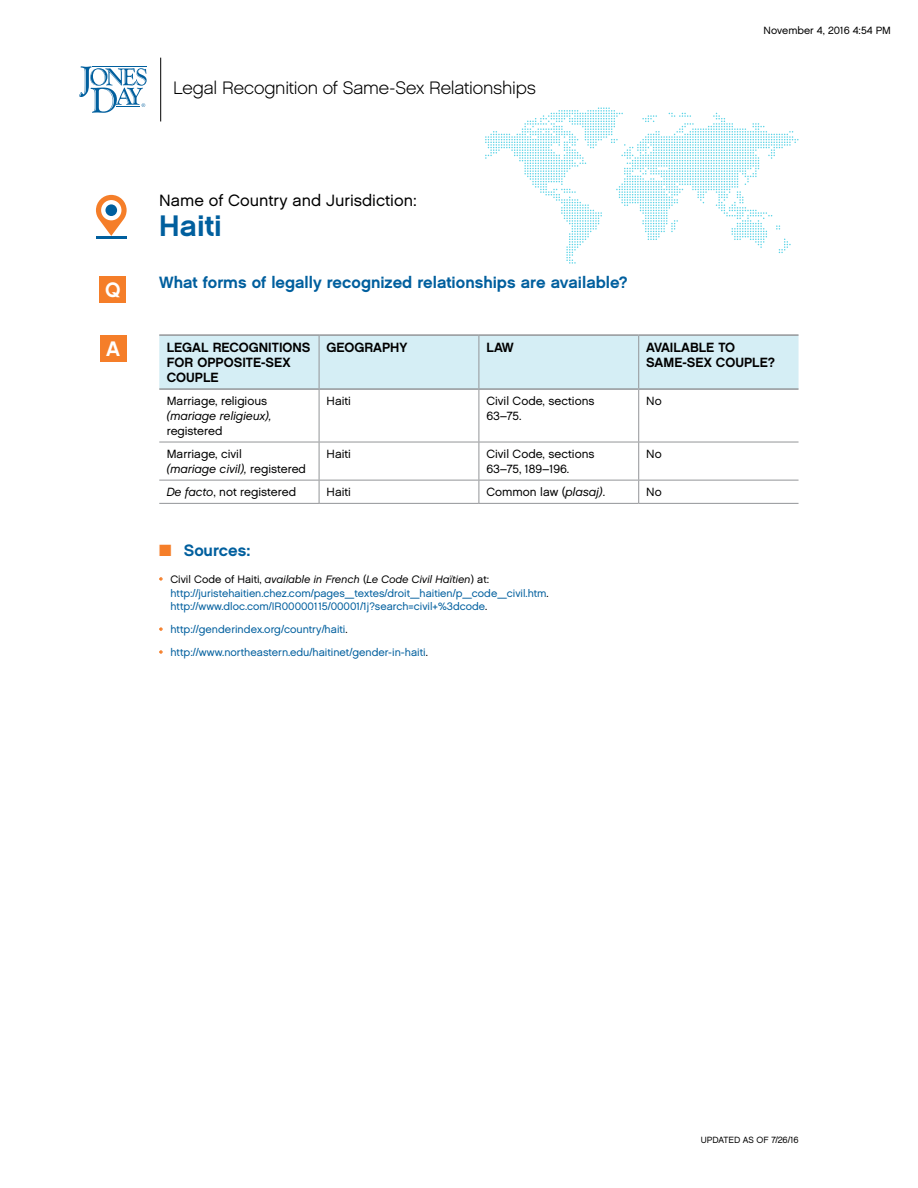
<style>
.page{position:relative;width:918px;height:1188px;background:#fff}
.page>*{position:absolute;margin:0;border:0;box-sizing:border-box;transform-origin:0 0}
.CNTRY{font:29.7px "Chalet New York Nineteen Sixty";color:#005f9e}
.t1{font:21px "Chalet New York Nineteen Sixty";color:#fff}
.t2{font:20.85px "Chalet New York Nineteen Sixty";color:#fff}
.t3{font:18px "Chalet English Channel";letter-spacing:-.01em;color:#000}
.Q{font:16.35px "Chalet New York Nineteen Sixty";color:#005f9e}
.CNTRY-2{font:16.35px "Chalet London Nineteen Sixty";color:#000}
.SRC_Header_Bold_U_LC{font:16.35px "Chalet New York Nineteen Sixty";color:#005f9e}
.TBL_HEAD_B{font:13.35px/14.9px "Chalet New York Nineteen Sixty";color:#000}
.TBL_BC{font:11.85px/14.9px "Chalet London Nineteen Sixty";color:#000}
.t4{font:10.8px/13.8px "Chalet London Nineteen Sixty";color:#005f9e}
.t5{font:10.5px "Chalet London Nineteen Sixty";color:#000}
.t6{font:9px "Chalet London Nineteen Sixty";color:#000}
.s1{font-family:"Chalet Oblique London"}
.s2{color:#f57e29}
.s3{color:#000}
.s4{font-family:"Chalet Oblique London";color:#000}
</style>
<div class="page">
<div style="left:159px;top:336px;width:640px;height:52px;background:#d5eef5"></div>
<hr style="left:319px;top:336px;width:1px;height:52px;background:#939598">
<hr style="left:159px;top:334px;width:160px;height:2px;background:#939598">
<hr style="left:159px;top:388px;width:160px;height:2px;background:#939598">
<hr style="left:479px;top:336px;width:1px;height:52px;background:#939598">
<hr style="left:319px;top:334px;width:160px;height:2px;background:#939598">
<hr style="left:319px;top:388px;width:160px;height:2px;background:#939598">
<hr style="left:638px;top:336px;width:1px;height:52px;background:#939598">
<hr style="left:479px;top:334px;width:160px;height:2px;background:#939598">
<hr style="left:479px;top:388px;width:160px;height:2px;background:#939598">
<hr style="left:639px;top:334px;width:160px;height:2px;background:#939598">
<hr style="left:639px;top:388px;width:160px;height:2px;background:#939598">
<hr style="left:319px;top:390px;width:1px;height:52px;background:#939598">
<hr style="left:159px;top:442px;width:160px;height:1px;background:#939598">
<hr style="left:479px;top:390px;width:1px;height:52px;background:#939598">
<hr style="left:319px;top:442px;width:160px;height:1px;background:#939598">
<hr style="left:638px;top:390px;width:1px;height:52px;background:#939598">
<hr style="left:479px;top:442px;width:160px;height:1px;background:#939598">
<hr style="left:639px;top:442px;width:160px;height:1px;background:#939598">
<hr style="left:319px;top:442px;width:1px;height:38px;background:#939598">
<hr style="left:159px;top:480px;width:160px;height:1px;background:#939598">
<hr style="left:479px;top:442px;width:1px;height:38px;background:#939598">
<hr style="left:319px;top:480px;width:160px;height:1px;background:#939598">
<hr style="left:638px;top:442px;width:1px;height:38px;background:#939598">
<hr style="left:479px;top:480px;width:160px;height:1px;background:#939598">
<hr style="left:639px;top:480px;width:160px;height:1px;background:#939598">
<svg style="left:319px;top:480px;width:1px;height:23px"></svg>
<hr style="left:159px;top:503px;width:160px;height:1px;background:#939598">
<svg style="left:479px;top:480px;width:1px;height:23px"></svg>
<hr style="left:319px;top:503px;width:160px;height:1px;background:#939598">
<svg style="left:638px;top:480px;width:1px;height:23px"></svg>
<hr style="left:479px;top:503px;width:160px;height:1px;background:#939598">
<hr style="left:639px;top:503px;width:160px;height:1px;background:#939598">
<svg style="left:159px;top:577px;width:4px;height:4px"></svg>
<svg style="left:159px;top:627px;width:4px;height:4px"></svg>
<svg style="left:159px;top:650px;width:4px;height:4px"></svg>
<svg style="left:96px;top:195px;width:31px;height:41px"></svg>
<div style="left:101px;top:200px;width:20px;height:20px;background:#fff;border-radius:50%"></div>
<div style="left:105px;top:204px;width:12px;height:12px;background:#005f9e;border-radius:50%"></div>
<hr style="left:96px;top:236px;width:31px;height:3px;background:#005f9e">
<div style="left:100px;top:277px;width:26px;height:26px;background:#f57e29"></div>
<div style="left:100px;top:336px;width:26px;height:26px;background:#f57e29"></div>
<svg style="left:485px;top:107px;width:314px;height:157px"></svg>
<hr style="left:160px;top:58px;width:1px;height:63px;background:#000">
<svg style="left:79px;top:66px;width:68px;height:47px"></svg>
<p class="t2" style="left:105px;top:277px;width:17px">Q</p>
<p class="t1" style="left:106px;top:336px;width:16px">A</p>
<p class="t3" style="left:173px;top:77px;width:364px">Legal Recognition of Same-Sex Relationships</p>
<p class="CNTRY-2" style="left:159px;top:191px;width:259px">Name of Country and Jurisdiction:</p>
<p class="CNTRY" style="left:159px;top:208px;width:64px">Haiti</p>
<p class="Q" style="left:159px;top:273px;width:470px">What forms of legally recognized relationships are available?</p>
<p class="t5" style="left:764px;top:24px;width:129px">November 4, 2016 4:54 PM</p>
<p class="TBL_HEAD_B" style="left:167px;top:340px;width:145px">LEGAL RECOGNITIONS<br>FOR OPPOSITE-SEX<br>COUPLE</p>
<p class="TBL_HEAD_B" style="left:327px;top:340px;width:82px">GEOGRAPHY</p>
<p class="TBL_HEAD_B" style="left:486px;top:340px;width:29px">LAW</p>
<p class="TBL_HEAD_B" style="left:646px;top:340px;width:130px">AVAILABLE TO<br>SAME-SEX COUPLE?</p>
<p class="TBL_BC" style="left:167px;top:393px;width:106px">Marriage, religious <span class="s1">(mariage religieux), </span>registered</p>
<p class="TBL_BC" style="left:327px;top:393px;width:26px">Haiti</p>
<p class="TBL_BC" style="left:486px;top:393px;width:110px">Civil Code, sections<br>63–75.</p>
<p class="TBL_BC" style="left:646px;top:393px;width:17px">No</p>
<p class="TBL_BC" style="left:167px;top:446px;width:141px">Marriage, civil<br><span class="s1">(mariage civil),</span> registered</p>
<p class="TBL_BC" style="left:327px;top:446px;width:26px">Haiti</p>
<p class="TBL_BC" style="left:486px;top:446px;width:110px">Civil Code, sections<br>63–75, 189–196.</p>
<p class="TBL_BC" style="left:646px;top:446px;width:17px">No</p>
<p class="TBL_BC" style="left:167px;top:484px;width:131px"><span class="s1">De facto</span>, not registered</p>
<p class="TBL_BC" style="left:327px;top:484px;width:26px">Haiti</p>
<p class="TBL_BC" style="left:486px;top:484px;width:120px">Common law (<span class="s1">plasaj)</span>.</p>
<p class="TBL_BC" style="left:646px;top:484px;width:17px">No</p>
<p class="SRC_Header_Bold_U_LC" style="left:159px;top:540px;width:93px"><span class="s2">■</span> Sources:</p>
<p class="t4" style="left:170px;top:572px;width:380px;text-indent:-11px"><span class="s2">•</span> <span class="s3">Civil Code of Haiti,</span> <span class="s4">available in French</span> <span class="s3">(</span><span class="s4">Le Code Civil Haïtien</span><span class="s3">) at: </span>http://juristehaitien.chez.com/pages_textes/droit_haitien/p_code_civil.htm<span class="s3">. </span>http://www.dloc.com/IR00000115/00001/1j?search=civil+%3dcode<span class="s3">.</span></p>
<p class="t4" style="left:159px;top:622px;width:190px"><span class="s2">•</span> http://genderindex.org/country/haiti<span class="s3">.</span></p>
<p class="t4" style="left:159px;top:645px;width:270px"><span class="s2">•</span> http://www.northeastern.edu/haitinet/gender-in-haiti<span class="s3">.</span></p>
<p class="t6" style="left:701px;top:1135px;width:99px">UPDATED AS OF 7/26/16</p>
</div>
